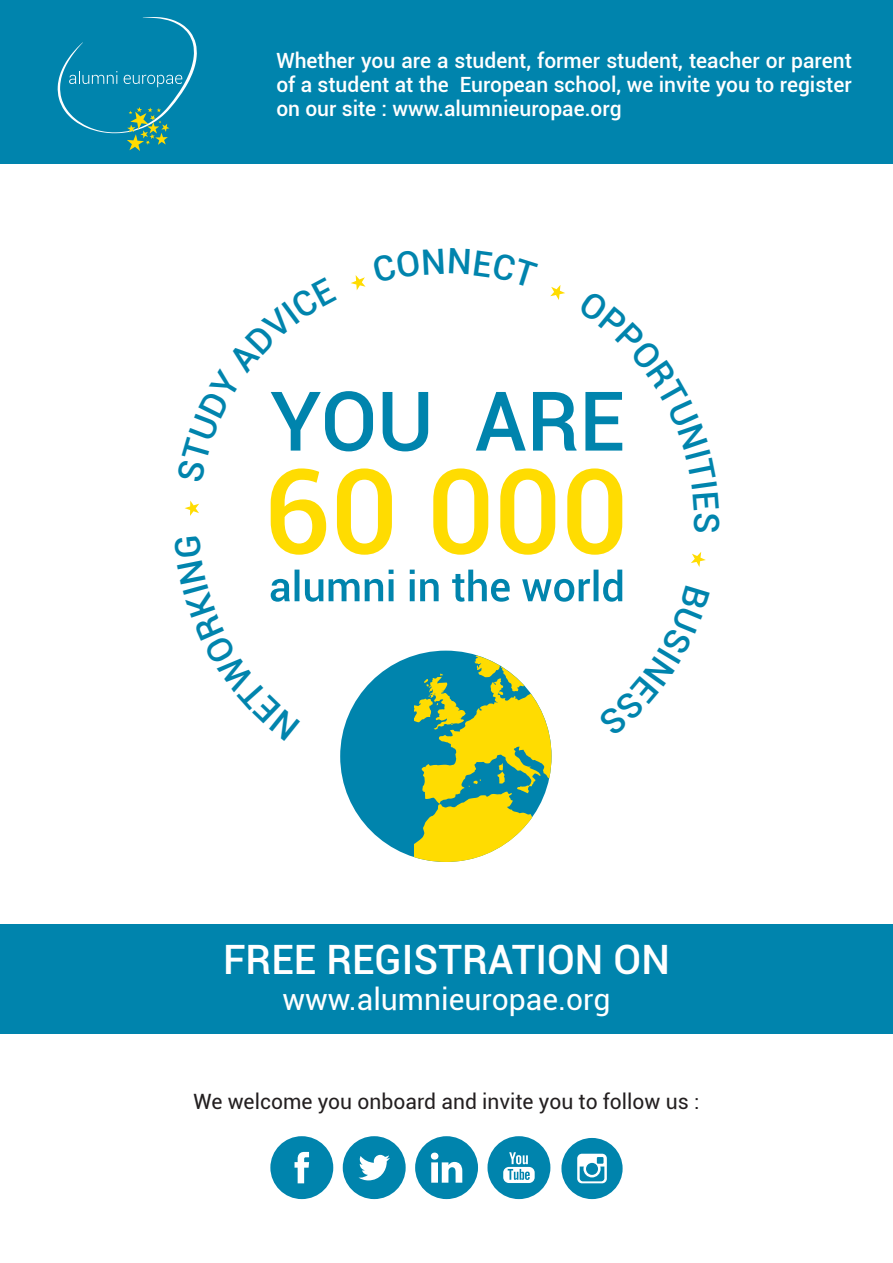
<style>
.page{position:relative;width:893px;height:1263px;background:#fff}
.page>*{position:absolute;margin:0;border:0;box-sizing:border-box;transform-origin:0 0}
.t1{font:500 40.5px "Roboto";color:#fff}
.t2{font:500 35.1px "Roboto";color:#0084ad}
.t3{font:30px "Roboto";color:#fff}
.t4{font:21.15px "Roboto";color:#231f20}
.t5{font:500 21px/24.2px "Roboto";color:#fff;text-align:justify}
</style>
<div class="page">
<div style="left:0;top:924px;width:893px;height:110px;background:#0084ad"></div>
<div style="left:0;top:0;width:893px;height:164px;background:#0084ad"></div>
<svg style="left:270px;top:1136px;width:63px;height:63px"></svg>
<svg style="left:343px;top:1136px;width:63px;height:63px"></svg>
<svg style="left:415px;top:1136px;width:63px;height:63px"></svg>
<svg style="left:487px;top:1136px;width:63px;height:63px"></svg>
<svg style="left:561px;top:1138px;width:62px;height:61px"></svg>
<svg style="left:340px;top:651px;width:211px;height:211px;background:#6faa62"></svg>
<svg style="left:58px;top:17px;width:139px;height:134px"></svg>
<svg style="left:184px;top:275px;width:522px;height:465px"></svg>
<p class="t5" style="left:276px;top:47px;width:577px">Whether you are a student, former student, teacher or parent of a student at the European school, we invite you to register on our site : www.alumnieuropae.org</p>
<h2 class="t2" style="left:731px;top:511px;width:23px;rotate:90deg">S</h2>
<h1 class="t1" style="left:223px;top:931px;width:448px">FREE REGISTRATION ON</h1>
<h3 class="t3" style="left:283px;top:978px;width:329px">www.alumnieuropae.org</h3>
<p class="t4" style="left:194px;top:1087px;width:507px">We welcome you onboard and invite you to follow us :</p>
</div>
